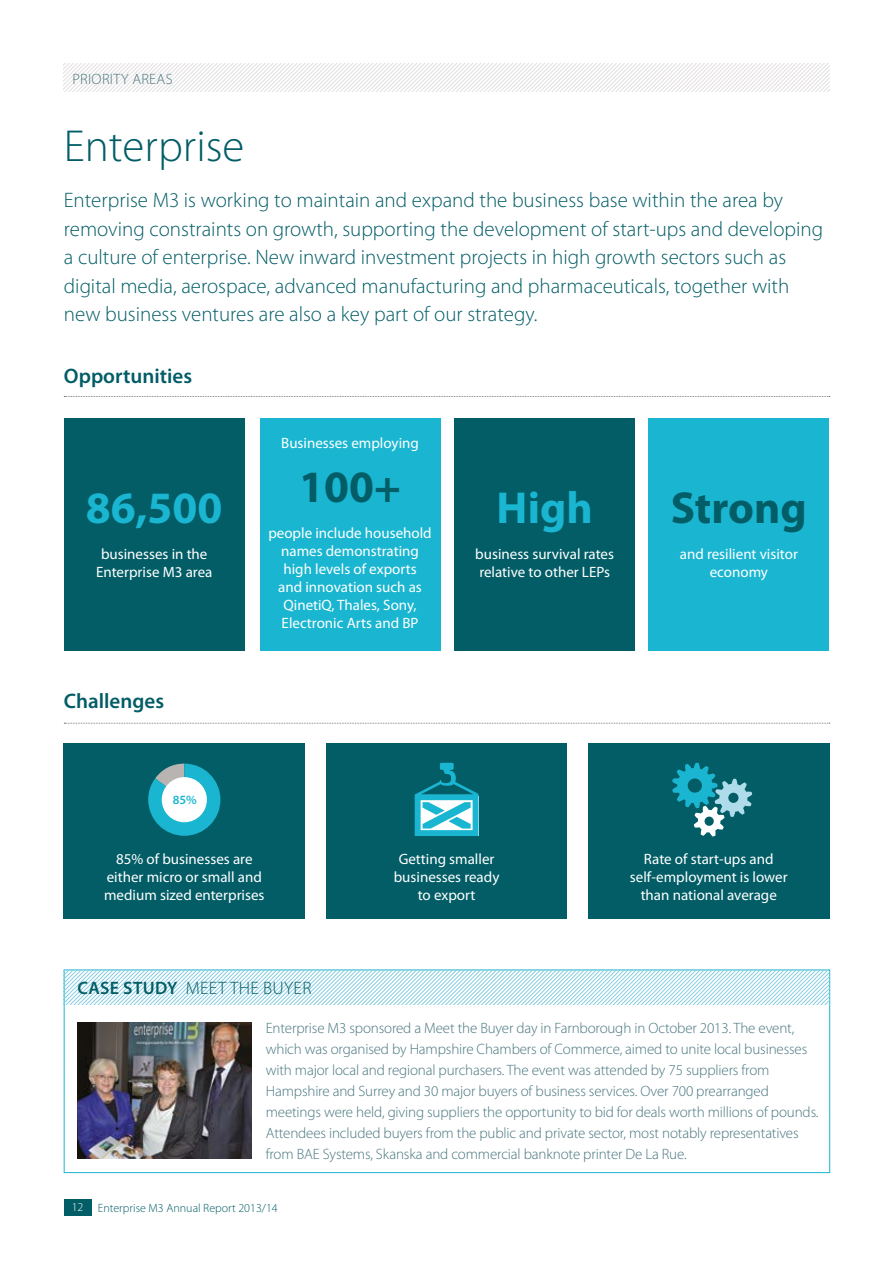
<style>
.page{position:relative;width:893px;height:1263px;background:#fff}
.page>*{position:absolute;margin:0;border:0;box-sizing:border-box;transform-origin:0 0}
.t1{font:300 45px "Myriad Pro";color:#025d66}
.t2{font:700 45px "Myriad Pro";color:#1ab6d1}
.t3{font:700 45px "Myriad Pro";color:#025d66}
.t4{font:300 21px/28.5px "Myriad Pro";color:#025d66}
.t5{font:600 21px "Myriad Pro";color:#025d66}
.t6{font:300 18px "Myriad Pro";letter-spacing:.02em;color:#025d66}
.t7{font:300 15px/21px "Myriad Pro";letter-spacing:-.01em;color:#47757e}
.t8{font:15px/18px "Myriad Pro";color:#fff;text-align:center}
.t9{font:300 15px "Myriad Pro";letter-spacing:.02em;color:#47757e}
.t10{font:600 12.6px "Myriad Pro";color:#1ab6d1}
.t11{font:300 12px "Myriad Pro";color:#025d66}
.s1{font-weight:600}
.s2{color:#fff}
</style>
<div class="page">
<div style="left:64px;top:1199px;width:27px;height:16px;background:#025d66"></div>
<svg style="left:64px;top:969px;width:765px;height:36px"></svg>
<img style="left:78px;top:1023px;width:174px;height:136px">
<svg style="left:64px;top:64px;width:765px;height:27px"></svg>
<svg style="left:64px;top:396px;width:766px;height:1px"></svg>
<svg style="left:64px;top:723px;width:766px;height:1px"></svg>
<div style="left:588px;top:743px;width:241px;height:175px;background:#025d66"></div>
<div style="left:64px;top:743px;width:241px;height:175px;background:#025d66"></div>
<div style="left:326px;top:743px;width:241px;height:175px;background:#025d66"></div>
<div style="left:64px;top:418px;width:181px;height:233px;background:#025d66"></div>
<div style="left:260px;top:418px;width:180px;height:233px;background:#1ab6d1"></div>
<div style="left:454px;top:418px;width:181px;height:233px;background:#025d66"></div>
<div style="left:648px;top:418px;width:181px;height:233px;background:#1ab6d1"></div>
<svg style="left:148px;top:763px;width:72px;height:73px"></svg>
<div style="left:162px;top:777px;width:45px;height:45px;background:#fff;border-radius:50%"></div>
<svg style="left:672px;top:763px;width:80px;height:74px"></svg>
<svg style="left:415px;top:763px;width:63px;height:73px"></svg>
<p class="t9" style="left:72px;top:70px;width:102px">PRIORITY AREAS</p>
<h1 class="t1" style="left:64px;top:119px;width:182px">Enterprise</h1>
<p class="t4" style="left:64px;top:186px;width:761px">Enterprise M3 is working to maintain and expand the business base within the area by removing constraints on growth, supporting the development of start-ups and developing a culture of enterprise. New inward investment projects in high growth sectors such as digital media, aerospace, advanced manufacturing and pharmaceuticals, together with new business ventures are also a key part of our strategy.</p>
<h2 class="t5" style="left:64px;top:363px;width:130px">Opportunities</h2>
<h1 class="t2" style="left:86px;top:478px;width:138px">86,500</h1>
<p class="t8" style="left:96px;top:545px;width:118px">businesses in the<br>Enterprise M3 area</p>
<h2 class="t5" style="left:64px;top:688px;width:102px">Challenges</h2>
<p class="t8" style="left:281px;top:434px;width:139px">Businesses employing</p>
<h1 class="t3" style="left:299px;top:458px;width:103px">100+</h1>
<p class="t8" style="left:268px;top:524px;width:165px">people include household names demonstrating high levels of exports<br>and innovation such as<br>QinetiQ, Thales, Sony,<br>Electronic Arts and BP</p>
<h1 class="t2" style="left:497px;top:478px;width:98px">High</h1>
<p class="t8" style="left:475px;top:545px;width:140px;text-align:left">business survival rates relative to other LEPs</p>
<h1 class="t3" style="left:671px;top:478px;width:137px">Strong</h1>
<p class="t8" style="left:680px;top:545px;width:120px">and resilient visitor economy</p>
<p class="t10" style="left:173px;top:792px;width:26px">85%</p>
<p class="t8" style="left:104px;top:850px;width:162px">85% of businesses are either micro or small and medium sized enterprises</p>
<p class="t8" style="left:394px;top:850px;width:107px">Getting smaller businesses ready to export</p>
<p class="t8" style="left:630px;top:850px;width:159px">Rate of start-ups and self-employment is lower than national average</p>
<p class="t6" style="left:77px;top:977px;width:236px"><span class="s1">CASE STUDY</span> MEET THE BUYER</p>
<p class="t7" style="left:266px;top:1017px;width:554px">Enterprise M3 sponsored a Meet the Buyer day in Farnborough in October 2013. The event, which was organised by Hampshire Chambers of Commerce, aimed to unite local businesses with major local and regional purchasers. The event was attended by 75 suppliers from Hampshire and Surrey and 30 major buyers of business services. Over 700 prearranged meetings were held, giving suppliers the opportunity to bid for deals worth millions of pounds.<br>Attendees included buyers from the public and private sector, most notably representatives from BAE Systems, Skanska and commercial banknote printer De La Rue.</p>
<p class="t11" style="left:72px;top:1200px;width:208px"><span class="s2">12</span> Enterprise M3 Annual Report 2013/14</p>
</div>
